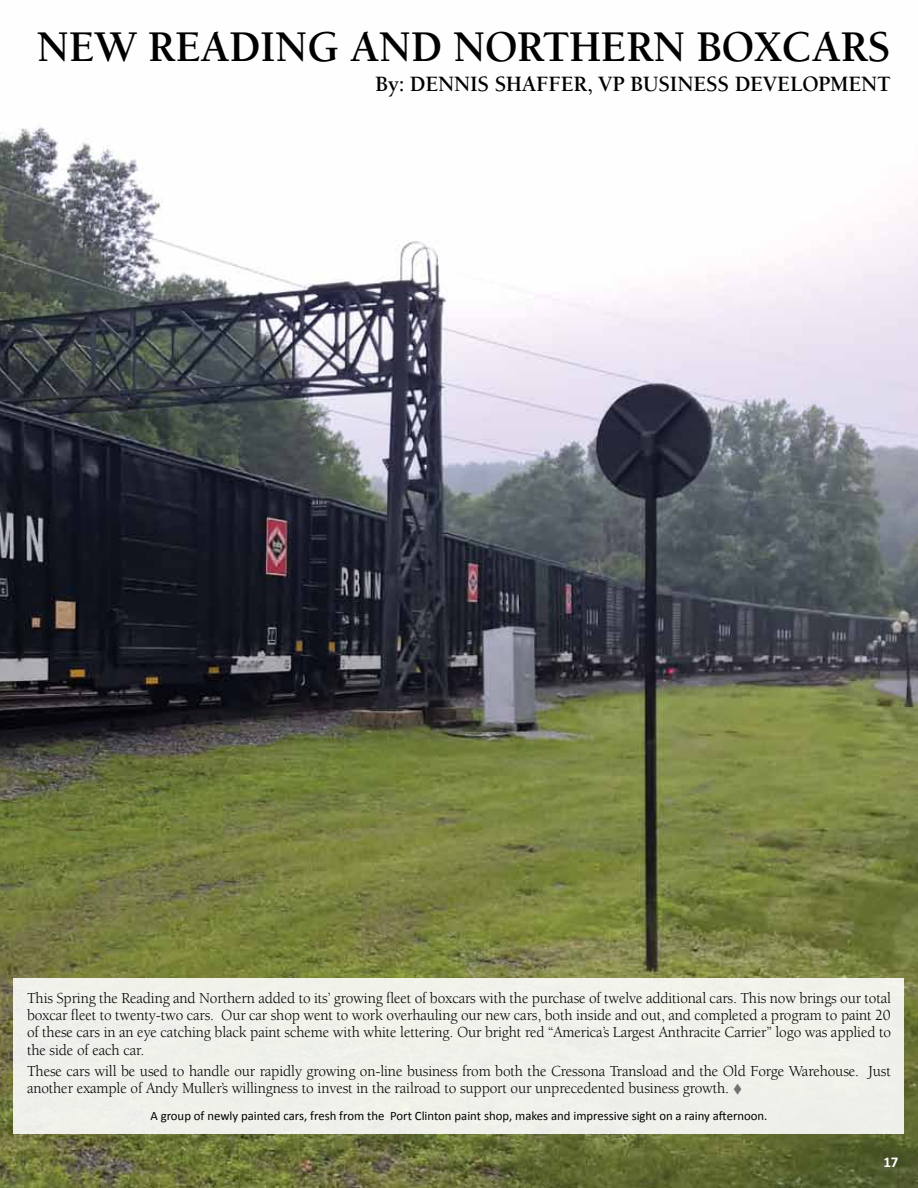
<style>
.page{position:relative;width:918px;height:1188px;background:#fff}
.page>*{position:absolute;margin:0;border:0;box-sizing:border-box;transform-origin:0 0}
.t1{font:700 45px "Berkeley";letter-spacing:-.01em;color:#000}
.t2{font:700 22.5px "Berkeley";letter-spacing:-.01em;color:#000}
.t3{font:15.75px/17.2px "Berkeley";letter-spacing:-.01em;color:#000;text-align:justify}
.t4{font:700 15px "Calibri";color:#fff}
.t5{font:12.75px "Calibri";color:#000}
.s1{color:#717073}
</style>
<div class="page">
<img style="left:0;top:127px;width:918px;height:1061px">
<div style="left:14px;top:979px;width:890px;height:155px;background:#f0f1ea"></div>
<h1 class="t1" style="left:37px;top:23px;width:856px">NEW READING AND NORTHERN BOXCARS</h1>
<h2 class="t2" style="left:375px;top:72px;width:517px">By: DENNIS SHAFFER, VP BUSINESS DEVELOPMENT</h2>
<p class="t3" style="left:27px;top:990px;width:866px">This Spring the Reading and Northern added to its’ growing fleet of boxcars with the purchase of twelve additional cars. This now brings our total boxcar fleet to twenty-two cars. Our car shop went to work overhauling our new cars, both inside and out, and completed a program to paint 20 of these cars in an eye catching black paint scheme with white lettering. Our bright red “America’s Largest Anthracite Carrier” logo was applied to the side of each car.</p>
<p class="t3" style="left:27px;top:1063px;width:866px">These cars will be used to handle our rapidly growing on-line business from both the Cressona Transload and the Old Forge Warehouse. Just another example of Andy Muller’s willingness to invest in the railroad to support our unprecedented business growth. <span class="s1">▼</span></p>
<p class="t5" style="left:150px;top:1108px;width:619px">A group of newly painted cars, fresh from the Port Clinton paint shop, makes and impressive sight on a rainy afternoon.</p>
<p class="t4" style="left:883px;top:1152px;width:17px">17</p>
</div>
